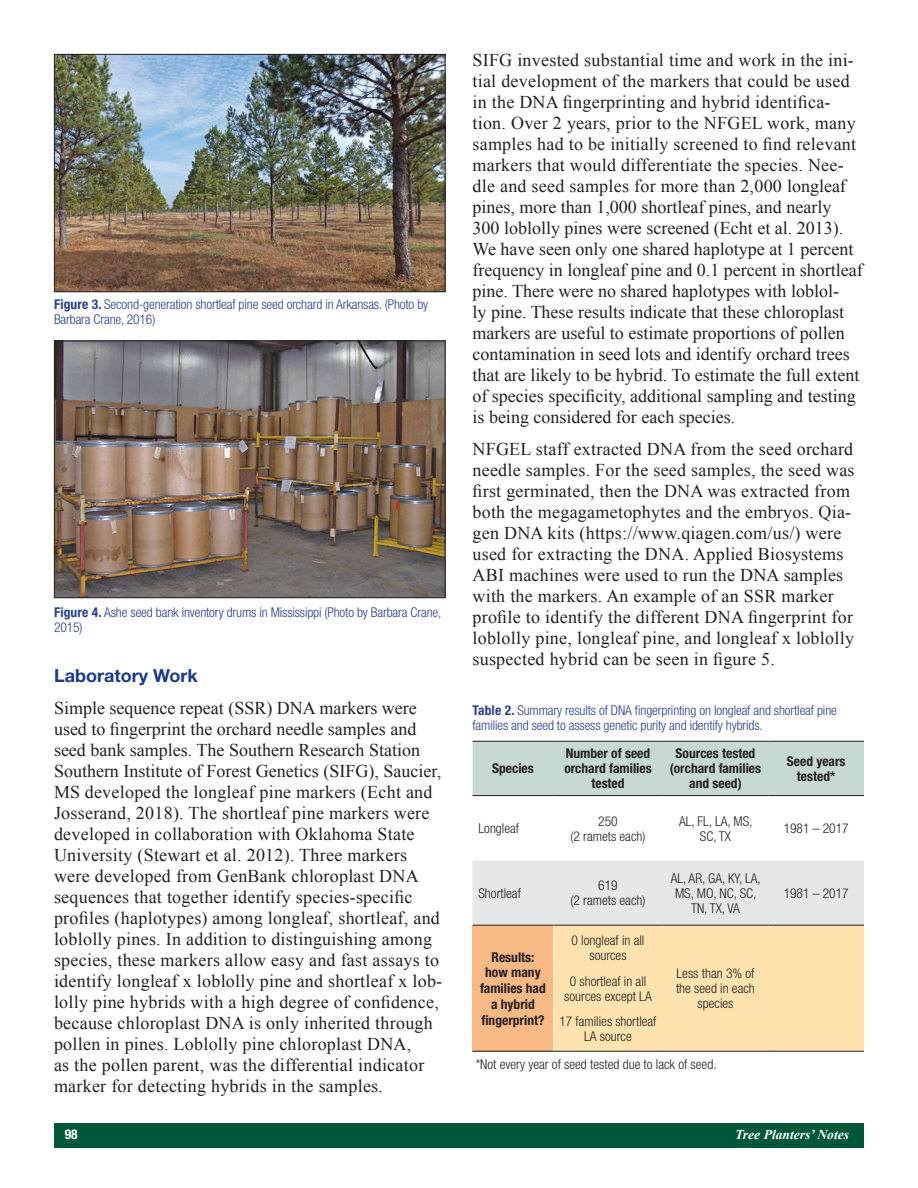
<style>
.page{position:relative;width:918px;height:1188px;background:#fff}
.page>*{position:absolute;margin:0;border:0;box-sizing:border-box;transform-origin:0 0}
.t1{font:18px/21px "Times New Roman";letter-spacing:.015em;color:#231f20}
.Body_Head_2{font:700 18px "Helvetica Neue LT Std";color:#1b388c}
.Captions{font:300 condensed 13.5px/15px "Helvetica Neue LT Std";letter-spacing:-.01em;color:#253f8e}
.Table_Text{font:300 condensed 13.5px/15px "Helvetica Neue LT Std";color:#231f20;text-align:center}
.Table_Text-2{font:700 condensed 13.5px/15px "Helvetica Neue LT Std";color:#231f20;text-align:center}
.Table_Heads{font:700 condensed 13.5px/15.8px "Helvetica Neue LT Std";color:#231f20;text-align:center}
.t2{font:italic 700 13.5px "Times New Roman";color:#fff}
.t3{font:700 condensed 13.5px "Helvetica Neue LT Std";color:#fff}
.s1{font-weight:700}
</style>
<div class="page">
<div style="left:54px;top:1123px;width:810px;height:25px;background:#005837"></div>
<img style="left:56px;top:56px;width:388px;height:234px">
<div style="left:54px;top:54px;width:392px;height:238px;border:1px solid #231f20"></div>
<img style="left:56px;top:343px;width:388px;height:253px">
<div style="left:54px;top:341px;width:392px;height:257px;border:1px solid #231f20"></div>
<div style="left:472px;top:742px;width:392px;height:53px;background:#c6dad2"></div>
<svg style="left:472px;top:861px;width:392px;height:190px;background:#f4ddbc"></svg>
<hr style="left:472px;top:741px;width:82px;height:1px;background:#231f20">
<hr style="left:554px;top:741px;width:109px;height:1px;background:#231f20">
<hr style="left:663px;top:741px;width:105px;height:1px;background:#231f20">
<hr style="left:768px;top:741px;width:96px;height:1px;background:#231f20">
<hr style="left:472px;top:795px;width:82px;height:1px;background:#231f20">
<hr style="left:554px;top:795px;width:109px;height:1px;background:#231f20">
<hr style="left:663px;top:795px;width:105px;height:1px;background:#231f20">
<hr style="left:768px;top:795px;width:96px;height:1px;background:#231f20">
<hr style="left:472px;top:1051px;width:82px;height:1px;background:#231f20">
<hr style="left:554px;top:1051px;width:109px;height:1px;background:#231f20">
<hr style="left:663px;top:1051px;width:105px;height:1px;background:#231f20">
<hr style="left:768px;top:1051px;width:96px;height:1px;background:#231f20">
<hr style="left:472px;top:925px;width:82px;height:1px;background:#231f20">
<hr style="left:554px;top:925px;width:109px;height:1px;background:#231f20">
<hr style="left:663px;top:925px;width:105px;height:1px;background:#231f20">
<hr style="left:768px;top:925px;width:96px;height:1px;background:#231f20">
<p class="Captions" style="left:54px;top:297px;width:376px"><span class="s1">Figure 3.</span> Second-generation shortleaf pine seed orchard in Arkansas. (Photo by<br>Barbara Crane, 2016)</p>
<p class="Captions" style="left:54px;top:604px;width:389px"><span class="s1">Figure 4.</span> Ashe seed bank inventory drums in Mississippi (Photo by Barbara Crane,<br>2015)</p>
<p class="Body_Head_2" style="left:54px;top:665px;width:145px">Laboratory Work</p>
<p class="t1" style="left:54px;top:697px;width:390px">Simple sequence repeat (SSR) DNA markers were used to fingerprint the orchard needle samples and seed bank samples. The Southern Research Station Southern Institute of Forest Genetics (SIFG), Saucier, MS developed the longleaf pine markers (Echt and Josserand, 2018). The shortleaf pine markers were developed in collaboration with Oklahoma State University (Stewart et al. 2012). Three markers were developed from GenBank chloroplast DNA sequences that together identify species-specific profiles (haplotypes) among longleaf, shortleaf, and loblolly pines. In addition to distinguishing among species, these markers allow easy and fast assays to identify longleaf x loblolly pine and shortleaf x lob&shy;lolly pine hybrids with a high degree of confidence, because chloroplast DNA is only inherited through pollen in pines. Loblolly pine chloroplast DNA,<br>as the pollen parent, was the differential indicator marker for detecting hybrids in the samples.</p>
<p class="t1" style="left:472px;top:50px;width:392px">SIFG invested substantial time and work in the ini&shy;tial development of the markers that could be used in the DNA fingerprinting and hybrid identifica&shy;tion. Over 2 years, prior to the NFGEL work, many samples had to be initially screened to find relevant markers that would differentiate the species. Nee&shy;dle and seed samples for more than 2,000 longleaf pines, more than 1,000 shortleaf pines, and nearly 300 loblolly pines were screened (Echt et al. 2013).<br>We have seen only one shared haplotype at 1 percent frequency in longleaf pine and 0.1 percent in shortleaf pine. There were no shared haplotypes with loblol-<br>ly pine. These results indicate that these chloroplast markers are useful to estimate proportions of pollen contamination in seed lots and identify orchard trees that are likely to be hybrid. To estimate the full extent of species specificity, additional sampling and testing is being considered for each species.</p>
<p class="t1" style="left:472px;top:438px;width:384px">NFGEL staff extracted DNA from the seed orchard needle samples. For the seed samples, the seed was first germinated, then the DNA was extracted from both the megagametophytes and the embryos. Qia&shy;gen DNA kits (https://www.qiagen.com/us/) were used for extracting the DNA. Applied Biosystems ABI machines were used to run the DNA samples with the markers. An example of an SSR marker profile to identify the different DNA fingerprint for loblolly pine, longleaf pine, and longleaf x loblolly suspected hybrid can be seen in figure 5.</p>
<p class="Captions" style="left:472px;top:702px;width:366px"><span class="s1">Table 2.</span> Summary results of DNA fingerprinting on longleaf and shortleaf pine families and seed to assess genetic purity and identify hybrids.</p>
<p class="Table_Text-2" style="left:492px;top:761px;width:43px">Species</p>
<p class="Table_Text-2" style="left:564px;top:746px;width:89px">Number of seed orchard families tested</p>
<p class="Table_Text-2" style="left:670px;top:746px;width:93px">Sources tested (orchard families and seed)</p>
<p class="Table_Text-2" style="left:787px;top:753px;width:60px">Seed years tested*</p>
<p class="Table_Text" style="left:478px;top:821px;width:42px">Longleaf</p>
<p class="Table_Text" style="left:571px;top:813px;width:76px">250<br>(2 ramets each)</p>
<p class="Table_Text" style="left:679px;top:813px;width:75px">AL, FL, LA, MS,<br>SC, TX</p>
<p class="Table_Text" style="left:784px;top:821px;width:67px">1981 – 2017</p>
<p class="Table_Text" style="left:478px;top:885px;width:44px">Shortleaf</p>
<p class="Table_Text" style="left:571px;top:878px;width:76px">619<br>(2 ramets each)</p>
<p class="Table_Text" style="left:671px;top:870px;width:92px">AL, AR, GA, KY, LA,<br>MS, MO, NC, SC,<br>TN, TX, VA</p>
<p class="Table_Heads" style="left:480px;top:949px;width:67px">Results: how many families had a hybrid fingerprint?</p>
<p class="Table_Text" style="left:572px;top:932px;width:74px">0 longleaf in all sources</p>
<p class="Table_Text" style="left:564px;top:973px;width:89px">0 shortleaf in all sources except LA</p>
<p class="Table_Text" style="left:560px;top:1014px;width:99px">17 families shortleaf<br>LA source</p>
<p class="Table_Text" style="left:676px;top:966px;width:80px">Less than 3% of the seed in each species</p>
<p class="Table_Text" style="left:476px;top:1057px;width:242px">*Not every year of seed tested due to lack of seed.</p>
<p class="Table_Text" style="left:784px;top:885px;width:67px">1981 – 2017</p>
<p class="t3" style="left:65px;top:1126px;width:14px">98</p>
<p class="t2" style="left:735px;top:1125px;width:115px">Tree Planters’ Notes</p>
</div>
